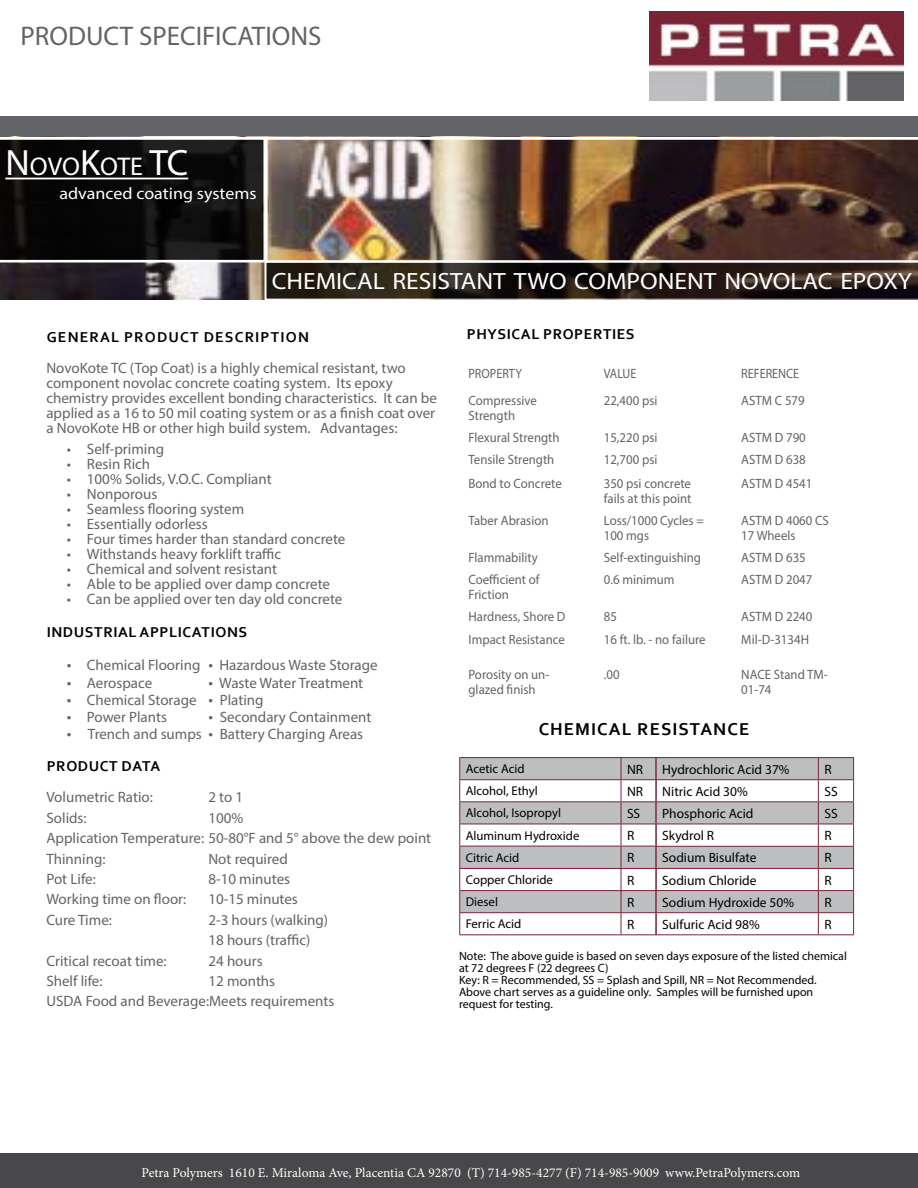
<style>
.page{position:relative;width:918px;height:1188px;background:#fff}
.page>*{position:absolute;margin:0;border:0;box-sizing:border-box;transform-origin:0 0}
.t1{font:27px "Myriad Pro";color:#636467}
.t2{font:25.65px "Myriad Pro";color:#fff}
.t3{font:23.7px "Myriad Pro";color:#fff;scale:1.08 1}
.t4{font:700 18px "Corbel";letter-spacing:.06em;color:#000}
.t5{font:16.8px "Myriad Pro";color:#fff;scale:1.08 1}
.t6{font:15px/15px "Myriad Pro";color:#636466}
.t7{font:700 15px "Corbel";letter-spacing:.04em;color:#000}
.t8{font:700 15px "Corbel";letter-spacing:.08em;color:#000}
.t9{font:13.5px/15px "Myriad Pro";color:#636466;scale:.95 1}
.t10{font:13.5px "Minion Pro";color:#fff}
.t11{font:13.5px "Myriad Pro";color:#000}
.t12{font:13.5px "Myriad Pro";color:#fff}
.t13{font:13.5px "Myriad Pro";color:#636466;scale:.9 1}
.t14{font:12.75px "Myriad Pro";color:#000}
.t15{font:12px/12px "Myriad Pro";color:#000}
.s1{font-size:36.75px}
.s2{font-size:16.5px}
</style>
<div class="page">
<img style="left:649px;top:12px;width:255px;height:88px">
<div style="left:0;top:117px;width:918px;height:37px;background:#636467"></div>
<hr style="left:0;top:137px;width:918px;height:3px;background:#fff">
<img style="left:0;top:139px;width:918px;height:161px">
<hr style="left:5px;top:178px;width:183px;height:1px;background:#fff">
<div style="left:0;top:1153px;width:918px;height:35px;background:#48484a"></div>
<hr style="left:459px;top:757px;width:162px;height:1px;background:#7c2336">
<hr style="left:621px;top:757px;width:35px;height:1px;background:#7c2336">
<hr style="left:459px;top:934px;width:162px;height:1px;background:#7c2336">
<hr style="left:621px;top:934px;width:35px;height:1px;background:#7c2336">
<hr style="left:656px;top:757px;width:162px;height:1px;background:#7c2336">
<hr style="left:818px;top:757px;width:36px;height:1px;background:#7c2336">
<svg style="left:459px;top:758px;width:395px;height:176px"></svg>
<hr style="left:656px;top:934px;width:162px;height:1px;background:#7c2336">
<hr style="left:818px;top:934px;width:36px;height:1px;background:#7c2336">
<h1 class="t1" style="left:21px;top:20px;width:303px">PRODUCT SPECIFICATIONS</h1>
<h2 class="t2" style="left:5px;top:150px;width:184px"><span class="s1">N</span>OVO<span class="s1">K</span>OTE <span class="s1">TC</span></h2>
<p class="t5" style="left:59px;top:183px;width:184px">advanced coating systems</p>
<h3 class="t3" style="left:272px;top:266px;width:594px">CHEMICAL RESISTANT TWO COMPONENT NOVOLAC EPOXY</h3>
<p class="t8" style="left:47px;top:328px;width:264px">GENERAL PRODUCT DESCRIPTION</p>
<p class="t6" style="left:46px;top:361px;width:392px">NovoKote TC (Top Coat) is a highly chemical resistant, two component novolac concrete coating system. Its epoxy chemistry provides excellent bonding characteristics. It can be applied as a 16 to 50 mil coating system or as a finish coat over a NovoKote HB or other high build system. Advantages:</p>
<p class="t6" style="left:67px;top:441px;width:99px">• Self-priming</p>
<p class="t6" style="left:67px;top:456px;width:85px">• Resin Rich</p>
<p class="t6" style="left:67px;top:471px;width:207px">• 100% Solids, V.O.C. Compliant</p>
<p class="t6" style="left:67px;top:486px;width:92px">• Nonporous</p>
<p class="t6" style="left:67px;top:501px;width:179px">• Seamless flooring system</p>
<p class="t6" style="left:67px;top:516px;width:143px">• Essentially odorless</p>
<p class="t6" style="left:67px;top:531px;width:280px">• Four times harder than standard concrete</p>
<p class="t6" style="left:67px;top:546px;width:216px">• Withstands heavy forklift traffic</p>
<p class="t6" style="left:67px;top:561px;width:212px">• Chemical and solvent resistant</p>
<p class="t6" style="left:67px;top:576px;width:265px">• Able to be applied over damp concrete</p>
<p class="t6" style="left:67px;top:591px;width:277px">• Can be applied over ten day old concrete</p>
<p class="t7" style="left:47px;top:622px;width:202px">INDUSTRIAL APPLICATIONS</p>
<p class="t6" style="left:67px;top:658px;width:313px"><span class="s2">•</span> Chemical Flooring <span class="s2">•</span> Hazardous Waste Storage</p>
<p class="t6" style="left:67px;top:675px;width:87px"><span class="s2">•</span> Aerospace</p>
<p class="t6" style="left:208px;top:675px;width:156px"><span class="s2">•</span> Waste Water Treatment</p>
<p class="t6" style="left:67px;top:692px;width:198px"><span class="s2">•</span> Chemical Storage <span class="s2">•</span> Plating</p>
<p class="t6" style="left:67px;top:709px;width:102px"><span class="s2">•</span> Power Plants</p>
<p class="t6" style="left:208px;top:709px;width:165px"><span class="s2">•</span> Secondary Containment</p>
<p class="t6" style="left:67px;top:727px;width:298px"><span class="s2">•</span> Trench and sumps <span class="s2">•</span> Battery Charging Areas</p>
<p class="t7" style="left:47px;top:757px;width:115px">PRODUCT DATA</p>
<p class="t6" style="left:46px;top:790px;width:108px">Volumetric Ratio:</p>
<p class="t6" style="left:208px;top:790px;width:36px">2 to 1</p>
<p class="t6" style="left:46px;top:810px;width:42px">Solids:</p>
<p class="t6" style="left:46px;top:807px;width:386px;line-height:20.4px;text-indent:162px">100%<br>Application Temperature: 50-80°F and 5° above the dew point<br>Thinning:</p>
<p class="t6" style="left:208px;top:851px;width:81px">Not required</p>
<p class="t6" style="left:46px;top:871px;width:51px">Pot Life:</p>
<p class="t6" style="left:208px;top:871px;width:83px">8-10 minutes</p>
<p class="t6" style="left:46px;top:892px;width:141px">Working time on floor:</p>
<p class="t6" style="left:208px;top:892px;width:91px">10-15 minutes</p>
<p class="t6" style="left:46px;top:912px;width:67px">Cure Time:</p>
<p class="t6" style="left:208px;top:909px;width:121px;line-height:20.4px">2-3 hours (walking)<br>18 hours (traffic)</p>
<p class="t6" style="left:46px;top:953px;width:122px">Critical recoat time:</p>
<p class="t6" style="left:208px;top:953px;width:56px">24 hours</p>
<p class="t6" style="left:46px;top:973px;width:58px">Shelf life:</p>
<p class="t6" style="left:46px;top:971px;width:289px;line-height:20.4px;text-indent:162px">12 months<br>USDA Food and Beverage:Meets requirements</p>
<p class="t7" style="left:467px;top:325px;width:169px">PHYSICAL PROPERTIES</p>
<p class="t13" style="left:468px;top:365px;width:61px">PROPERTY</p>
<p class="t13" style="left:604px;top:365px;width:38px">VALUE</p>
<p class="t13" style="left:741px;top:365px;width:66px">REFERENCE</p>
<p class="t9" style="left:468px;top:393px;width:74px">Compressive<br>Strength</p>
<p class="t9" style="left:604px;top:393px;width:58px">22,400 psi</p>
<p class="t9" style="left:741px;top:393px;width:68px">ASTM C 579</p>
<p class="t9" style="left:468px;top:430px;width:97px">Flexural Strength</p>
<p class="t9" style="left:604px;top:430px;width:58px">15,220 psi</p>
<p class="t9" style="left:741px;top:430px;width:69px">ASTM D 790</p>
<p class="t9" style="left:468px;top:452px;width:92px">Tensile Strength</p>
<p class="t9" style="left:604px;top:452px;width:58px">12,700 psi</p>
<p class="t9" style="left:741px;top:452px;width:69px">ASTM D 638</p>
<p class="t9" style="left:468px;top:476px;width:100px">Bond to Concrete</p>
<p class="t9" style="left:604px;top:476px;width:94px">350 psi concrete fails at this point</p>
<p class="t9" style="left:741px;top:476px;width:76px">ASTM D 4541</p>
<p class="t9" style="left:468px;top:513px;width:86px">Taber Abrasion</p>
<p class="t9" style="left:604px;top:513px;width:107px">Loss/1000 Cycles =<br>100 mgs</p>
<p class="t9" style="left:741px;top:513px;width:94px">ASTM D 4060 CS<br>17 Wheels</p>
<p class="t9" style="left:468px;top:550px;width:75px">Flammability</p>
<p class="t9" style="left:604px;top:550px;width:104px">Self-extinguishing</p>
<p class="t9" style="left:741px;top:550px;width:69px">ASTM D 635</p>
<p class="t9" style="left:468px;top:572px;width:76px">Coefficient of<br>Friction</p>
<p class="t9" style="left:604px;top:572px;width:76px">0.6 minimum</p>
<p class="t9" style="left:741px;top:572px;width:76px">ASTM D 2047</p>
<p class="t9" style="left:468px;top:609px;width:104px">Hardness, Shore D</p>
<p class="t9" style="left:604px;top:609px;width:15px">85</p>
<p class="t9" style="left:741px;top:609px;width:76px">ASTM D 2240</p>
<p class="t9" style="left:468px;top:631px;width:103px">Impact Resistance</p>
<p class="t9" style="left:604px;top:631px;width:109px">16 ft. lb. - no failure</p>
<p class="t9" style="left:741px;top:631px;width:73px">Mil-D-3134H</p>
<p class="t9" style="left:468px;top:667px;width:87px">Porosity on un&shy;glazed finish</p>
<p class="t9" style="left:604px;top:667px;width:18px">.00</p>
<p class="t9" style="left:741px;top:667px;width:93px">NACE Stand TM-<br>01-74</p>
<p class="t4" style="left:539px;top:718px;width:212px">CHEMICAL RESISTANCE</p>
<p class="t14" style="left:466px;top:761px;width:60px">Acetic Acid</p>
<p class="t11" style="left:627px;top:761px;width:18px">NR</p>
<p class="t14" style="left:466px;top:783px;width:74px">Alcohol, Ethyl</p>
<p class="t11" style="left:627px;top:783px;width:18px">NR</p>
<p class="t14" style="left:466px;top:805px;width:97px">Alcohol, Isopropyl</p>
<p class="t11" style="left:627px;top:805px;width:15px">SS</p>
<p class="t14" style="left:466px;top:827px;width:115px">Aluminum Hydroxide</p>
<p class="t11" style="left:627px;top:827px;width:9px">R</p>
<p class="t14" style="left:466px;top:850px;width:55px">Citric Acid</p>
<p class="t11" style="left:627px;top:849px;width:9px">R</p>
<p class="t14" style="left:466px;top:872px;width:89px">Copper Chloride</p>
<p class="t11" style="left:627px;top:872px;width:9px">R</p>
<p class="t14" style="left:466px;top:894px;width:34px">Diesel</p>
<p class="t11" style="left:627px;top:894px;width:9px">R</p>
<p class="t14" style="left:466px;top:916px;width:57px">Ferric Acid</p>
<p class="t11" style="left:627px;top:916px;width:9px">R</p>
<p class="t11" style="left:662px;top:761px;width:129px">Hydrochloric Acid 37%</p>
<p class="t11" style="left:824px;top:761px;width:9px">R</p>
<p class="t11" style="left:662px;top:783px;width:87px">Nitric Acid 30%</p>
<p class="t11" style="left:824px;top:783px;width:15px">SS</p>
<p class="t11" style="left:662px;top:805px;width:93px">Phosphoric Acid</p>
<p class="t11" style="left:824px;top:805px;width:15px">SS</p>
<p class="t11" style="left:662px;top:827px;width:54px">Skydrol R</p>
<p class="t11" style="left:824px;top:827px;width:9px">R</p>
<p class="t11" style="left:662px;top:850px;width:96px">Sodium Bisulfate</p>
<p class="t11" style="left:824px;top:850px;width:9px">R</p>
<p class="t11" style="left:662px;top:872px;width:96px">Sodium Chloride</p>
<p class="t11" style="left:824px;top:872px;width:9px">R</p>
<p class="t11" style="left:662px;top:894px;width:133px">Sodium Hydroxide 50%</p>
<p class="t11" style="left:824px;top:894px;width:9px">R</p>
<p class="t11" style="left:662px;top:916px;width:99px">Sulfuric Acid 98%</p>
<p class="t11" style="left:824px;top:916px;width:9px">R</p>
<p class="t15" style="left:459px;top:950px;width:389px">Note: The above guide is based on seven days exposure of the listed chemical at 72 degrees F (22 degrees C)<br>Key: R = Recommended, SS = Splash and Spill, NR = Not Recommended.<br>Above chart serves as a guideline only. Samples will be furnished upon request for testing.</p>
<p class="t10" style="left:196px;top:1163px;width:528px">Petra Polymers . 1610 E. Miraloma Ave, Placentia CA 92870 (T) 714-985-4277 (F) 714-985-9009</p>
<p class="t10" style="left:142px;top:1163px;width:660px">Petra Polyme s 1610 E. Miraloma Ave, Placentia CA 92870 (T) 714-985-4277 (F) 714-985-9009 www.PetraPolymers.com</p>
<p class="t12" style="left:215px;top:1164px;width:522px">r • PO Box 17 72, Anaheim, CA 92817-7672 • Telephone: (888) 497-3872 • Fax: (714) 572-6726</p>
</div>
